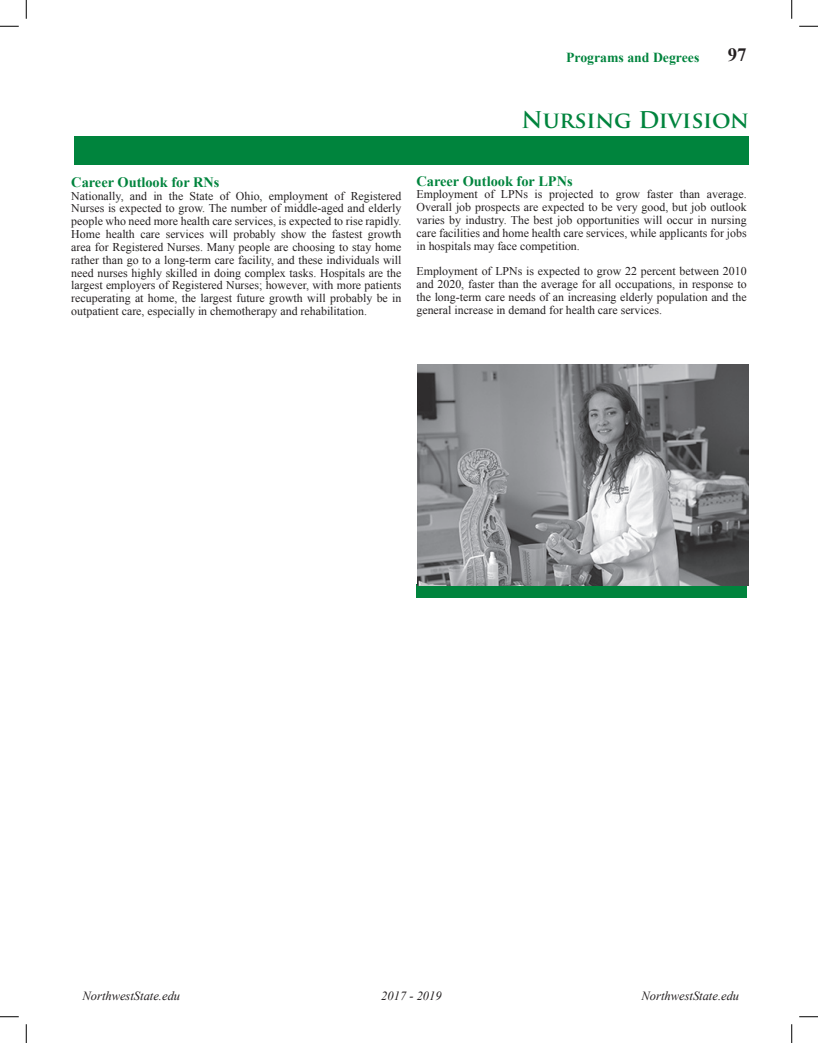
<style>
.page{position:relative;width:818px;height:1043px;background:#fff}
.page>*{position:absolute;margin:0;border:0;box-sizing:border-box;transform-origin:0 0}
.t1{font:700 22.5px "Trajan Pro";letter-spacing:-.01em;color:#00843d}
.t2{font:700 18.75px "Times New Roman";color:#231f20}
.t3{font:700 14.38px "Times New Roman";color:#00843d}
.t4{font:700 13.75px "Times New Roman";color:#00843d}
.t5{font:italic 12.5px "Times New Roman";color:#231f20}
.t6{font:11.88px/12.9px "Times New Roman";color:#231f20;text-align:justify}
</style>
<div class="page">
<div style="left:75px;top:136px;width:673px;height:29px;background:#00843d"></div>
<div style="left:416px;top:584px;width:330px;height:14px;background:#00843d"></div>
<img style="left:417px;top:364px;width:331px;height:221px">
<svg style="left:0;top:25px;width:19px;height:2px"></svg>
<svg style="left:799px;top:25px;width:19px;height:2px"></svg>
<svg style="left:0;top:1016px;width:19px;height:1px"></svg>
<svg style="left:799px;top:1016px;width:19px;height:1px"></svg>
<svg style="left:25px;top:0;width:2px;height:19px"></svg>
<svg style="left:25px;top:1024px;width:2px;height:18px"></svg>
<svg style="left:791px;top:0;width:1px;height:19px"></svg>
<svg style="left:791px;top:1024px;width:1px;height:18px"></svg>
<p class="t4" style="left:566px;top:48px;width:135px">Programs and Degrees</p>
<h2 class="t2" style="left:728px;top:42px;width:20px">97</h2>
<h1 class="t1" style="left:521px;top:106px;width:229px">Nursing Division</h1>
<p class="t3" style="left:71px;top:172px;width:150px">Career Outlook for RNs</p>
<p class="t6" style="left:71px;top:189px;width:332px">Nationally, and in the State of Ohio, employment of Registered Nurses is expected to grow. The number of middle-aged and elderly people who need more health care services, is expected to rise rapidly.<br>Home health care services will probably show the fastest growth area for Registered Nurses. Many people are choosing to stay home rather than go to a long-term care facility, and these individuals will need nurses highly skilled in doing complex tasks. Hospitals are the largest employers of Registered Nurses; however, with more patients recuperating at home, the largest future growth will probably be in outpatient care, especially in chemotherapy and rehabilitation.</p>
<p class="t3" style="left:416px;top:171px;width:158px">Career Outlook for LPNs</p>
<p class="t6" style="left:416px;top:188px;width:332px">Employment of LPNs is projected to grow faster than average.<br>Overall job prospects are expected to be very good, but job outlook varies by industry. The best job opportunities will occur in nursing care facilities and home health care services, while applicants for jobs in hospitals may face competition.</p>
<p class="t6" style="left:416px;top:265px;width:332px">Employment of LPNs is expected to grow 22 percent between 2010 and 2020, faster than the average for all occupations, in response to the long-term care needs of an increasing elderly population and the general increase in demand for health care services.</p>
<p class="t5" style="left:82px;top:987px;width:99px">NorthwestState.edu</p>
<p class="t5" style="left:381px;top:987px;width:62px">2017 - 2019</p>
<p class="t5" style="left:641px;top:987px;width:99px">NorthwestState.edu</p>
</div>
